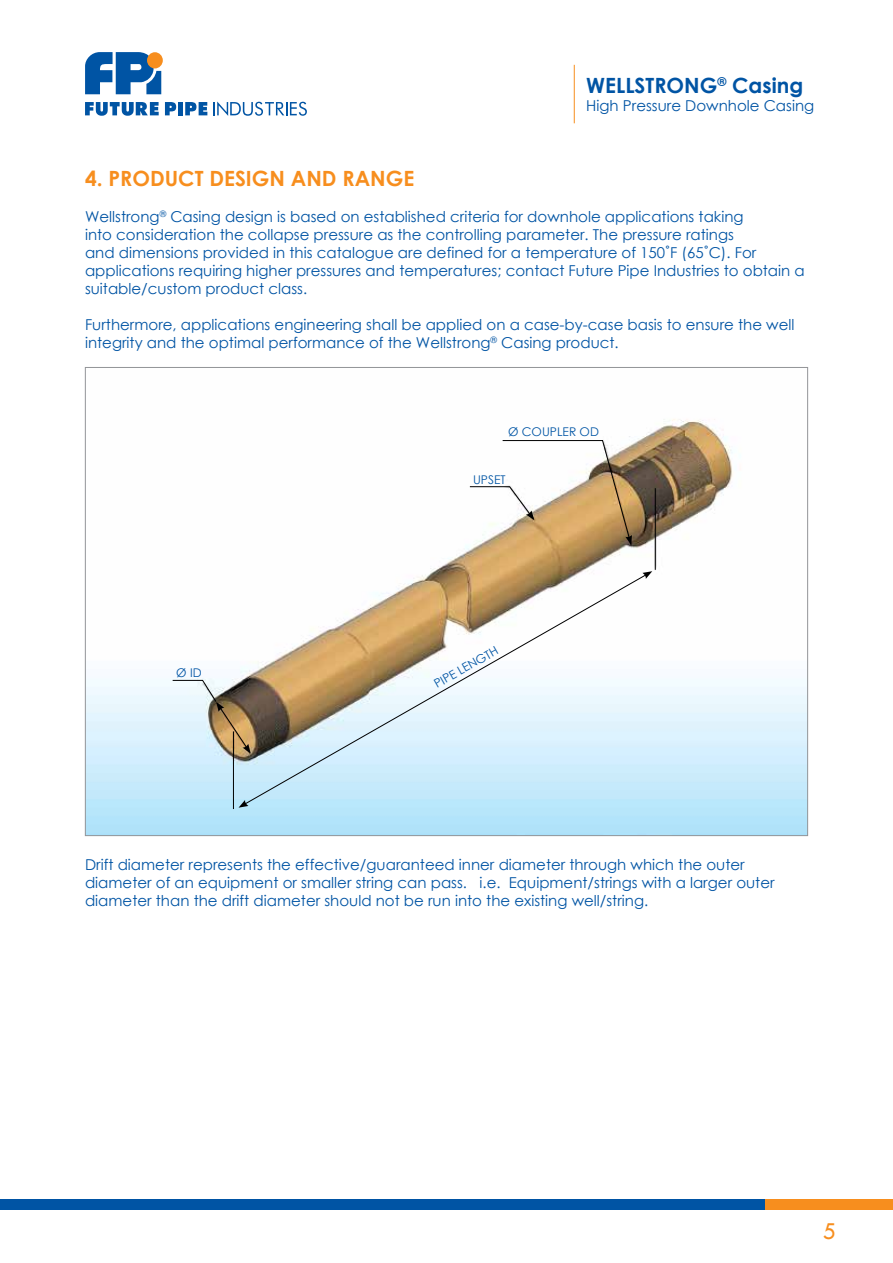
<style>
.page{position:relative;width:893px;height:1263px;background:#fff}
.page>*{position:absolute;margin:0;border:0;box-sizing:border-box;transform-origin:0 0}
.t1{font:700 21px "Century Gothic";color:#f78e1e}
.t2{font:700 21px "Century Gothic";color:#0054a4}
.t3{font:21px "Futura LT";color:#f78e1e}
.t4{font:15px/18px "Century Gothic";color:#0054a4}
.t5{font:12px "Century Gothic";color:#0054a4}
</style>
<div class="page">
<svg style="left:214px;top:101px;width:93px;height:15px"></svg>
<svg style="left:85px;top:102px;width:74px;height:14px"></svg>
<svg style="left:165px;top:102px;width:11px;height:13px"></svg>
<div style="left:178px;top:102px;width:5px;height:13px;background:#0054a4"></div>
<svg style="left:185px;top:102px;width:22px;height:13px"></svg>
<svg style="left:85px;top:52px;width:76px;height:42px"></svg>
<div style="left:147px;top:52px;width:16px;height:16px;background:#f78e1e;border-radius:50%"></div>
<hr style="left:574px;top:65px;width:1px;height:58px;background:#f78e1e">
<div style="left:0;top:1199px;width:765px;height:11px;background:#0054a4"></div>
<div style="left:765px;top:1199px;width:128px;height:11px;background:#f78e1e"></div>
<img style="left:87px;top:419px;width:719px;height:415px">
<svg style="left:469px;top:440px;width:163px;height:105px"></svg>
<svg style="left:172px;top:680px;width:72px;height:73px;background:#c4c3b8"></svg>
<hr style="left:233px;top:731px;width:1px;height:78px;background:#000">
<hr style="left:655px;top:488px;width:1px;height:82px;background:#000">
<svg style="left:244px;top:574px;width:403px;height:231px"></svg>
<svg style="left:239px;top:800px;width:9px;height:8px"></svg>
<svg style="left:642px;top:571px;width:10px;height:8px"></svg>
<h1 class="t2" style="left:586px;top:69px;width:218px">WELLSTRONG<sup>®</sup> Casing</h1>
<p class="t4" style="left:586px;top:96px;width:229px">High Pressure Downhole Casing</p>
<h1 class="t1" style="left:85px;top:162px;width:331px">4. PRODUCT DESIGN AND RANGE</h1>
<p class="t4" style="left:85px;top:207px;width:721px">Wellstrong<sup>®</sup> Casing design is based on established criteria for downhole applications taking<br>into consideration the collapse pressure as the controlling parameter. The pressure ratings<br>and dimensions provided in this catalogue are defined for a temperature of 150˚F (65˚C). For applications requiring higher pressures and temperatures; contact Future Pipe Industries to obtain a suitable/custom product class.</p>
<p class="t4" style="left:85px;top:315px;width:711px">Furthermore, applications engineering shall be applied on a case-by-case basis to ensure the well integrity and the optimal performance of the Wellstrong<sup>®</sup> Casing product.</p>
<p class="t5" style="left:508px;top:423px;width:32px">Ø Coupler</p>
<p class="t5" style="left:580px;top:423px;width:21px">OD</p>
<p class="t5" style="left:176px;top:665px;width:27px">Ø ID</p>
<p class="t5" style="left:473px;top:471px;width:34px">UPSET</p>
<p class="t5" style="left:431px;top:677px;width:73px;rotate:-30deg">PIPE LENGTH</p>
<p class="t4" style="left:85px;top:855px;width:691px">Drift diameter represents the effective/guaranteed inner diameter through which the outer diameter of an equipment or smaller string can pass. i.e. Equipment/strings with a larger outer diameter than the drift diameter should not be run into the existing well/string.</p>
<h1 class="t3" style="left:823px;top:1217px;width:14px">5</h1>
</div>
